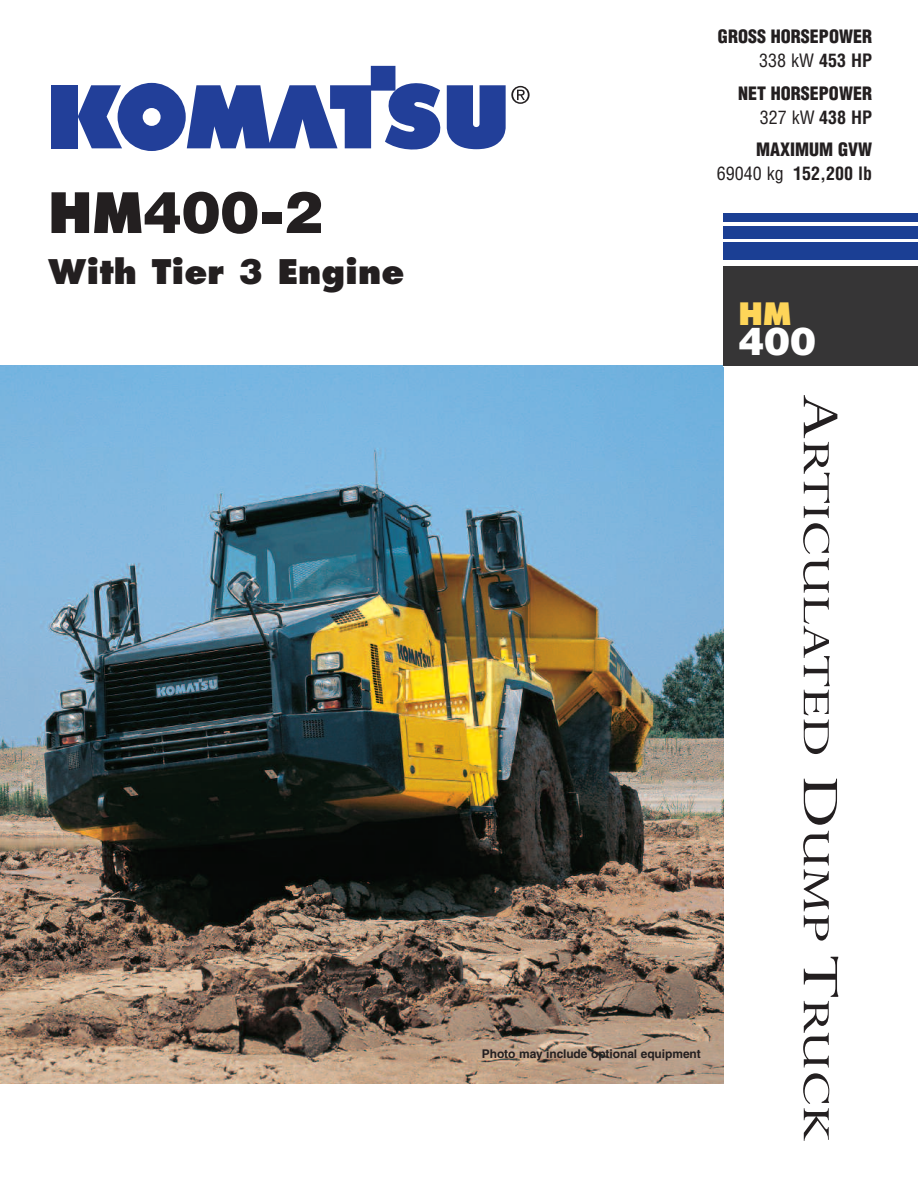
<style>
.page{position:relative;width:918px;height:1188px;background:#fff}
.page>*{position:absolute;margin:0;border:0;box-sizing:border-box;transform-origin:0 0}
.t1{font:54px "Komatsu VI";color:#231f20}
.t2{font:43.5px "Perpetua";color:#231f20;scale:1.35 1}
.t3{font:36px "Komatsu VI";color:#fff}
.t4{font:33px "Komatsu VI";color:#231f20}
.t5{font:30px "Komatsu VI";color:#fed559}
.t6{font:900 condensed 18px/24px "Helvetica";color:#231f20;text-align:right}
.t7{font:700 12px "Helvetica";letter-spacing:-.005em;color:#231f20}
.s1{font-weight:400}
.s2{font-weight:700}
.s3{font-size:58.05px}
</style>
<div class="page">
<div style="left:51px;top:85px;width:27px;height:63px;background:#223f99"></div>
<svg style="left:78px;top:66px;width:451px;height:85px"></svg>
<img style="left:0;top:366px;width:723px;height:718px">
<div style="left:723px;top:266px;width:195px;height:100px;background:#363536"></div>
<div style="left:723px;top:243px;width:195px;height:17px;background:#1b3f94"></div>
<div style="left:723px;top:226px;width:195px;height:13px;background:#1b3f94"></div>
<div style="left:723px;top:213px;width:195px;height:9px;background:#1b3f94"></div>
<h1 class="t1" style="left:48px;top:189px;width:277px">HM400-2</h1>
<h3 class="t4" style="left:48px;top:257px;width:358px">With Tier 3 Engine</h3>
<p class="t6" style="left:718px;top:25px;width:156px">GROSS HORSEPOWER<br><span class="s1">338 kW</span> <span class="s2">453 HP</span></p>
<p class="t6" style="left:738px;top:82px;width:136px">NET HORSEPOWER<br><span class="s1">327 kW</span> <span class="s2">438 HP</span></p>
<p class="t6" style="left:717px;top:138px;width:157px">MAXIMUM GVW<br><span class="s1">69040 kg</span> <span class="s2">152,200 lb</span></p>
<p class="t7" style="left:482px;top:1049px;width:221px">Photo may include optional equipment</p>
<h3 class="t5" style="left:739px;top:300px;width:54px">HM</h3>
<h3 class="t3" style="left:739px;top:325px;width:79px">400</h3>
<h2 class="t2" style="left:833px;top:393px;width:556px;rotate:90deg"><span class="s3">A</span>RTICULATED <span class="s3">D</span>UMP <span class="s3">T</span>RUCK</h2>
</div>
